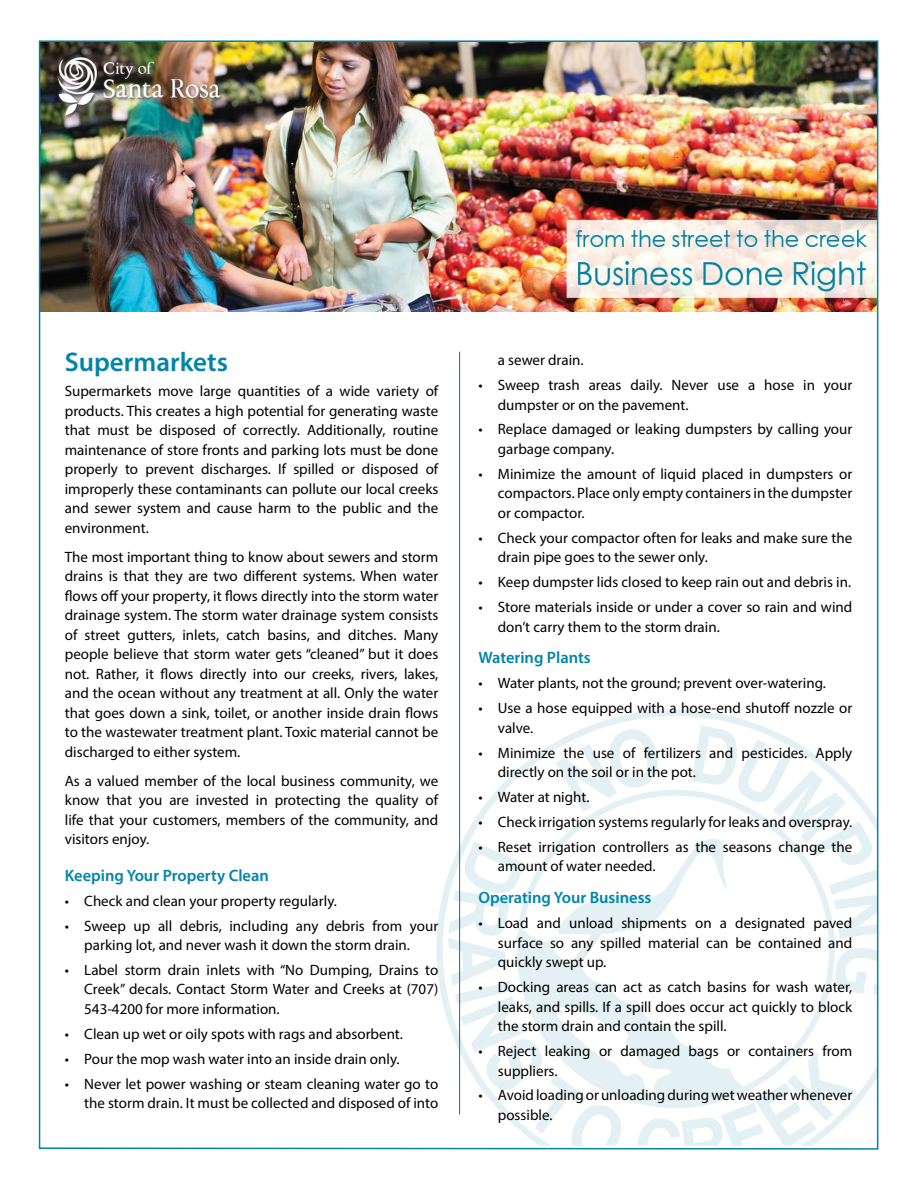
<style>
.page{position:relative;width:918px;height:1188px;background:#fff}
.page>*{position:absolute;margin:0;border:0;box-sizing:border-box;transform-origin:0 0}
.Heading{font:600 27px "Myriad Pro";color:#0084a8}
.Section_Title{font:600 16.5px "Myriad Pro";color:#0084a8}
.Regular_Paragraph{font:15px/19.5px "Myriad Pro";color:#000}
</style>
<div class="page">
<img style="left:38px;top:40px;width:841px;height:1110px">
<p class="Heading" style="left:65px;top:345px;width:165px">Supermarkets</p>
<p class="Regular_Paragraph" style="left:65px;top:381px;width:375px;text-align:justify">Supermarkets move large quantities of a wide variety of products. This creates a high potential for generating waste that must be disposed of correctly. Additionally, routine maintenance of store fronts and parking lots must be done properly to prevent discharges. If spilled or disposed of improperly these contaminants can pollute our local creeks and sewer system and cause harm to the public and the environment.</p>
<p class="Regular_Paragraph" style="left:65px;top:547px;width:375px;text-align:justify">The most important thing to know about sewers and storm drains is that they are two different systems. When water flows off your property, it flows directly into the storm water drainage system. The storm water drainage system consists of street gutters, inlets, catch basins, and ditches. Many people believe that storm water gets “cleaned” but it does not. Rather, it flows directly into our creeks, rivers, lakes, and the ocean without any treatment at all. Only the water that goes down a sink, toilet, or another inside drain flows to the wastewater treatment plant. Toxic material cannot be discharged to either system.</p>
<p class="Regular_Paragraph" style="left:65px;top:771px;width:375px;text-align:justify">As a valued member of the local business community, we know that you are invested in protecting the quality of life that your customers, members of the community, and visitors enjoy.</p>
<p class="Section_Title" style="left:65px;top:865px;width:206px">Keeping Your Property Clean</p>
<p class="Regular_Paragraph" style="left:65px;top:891px;width:274px">• Check and clean your property regularly.</p>
<p class="Regular_Paragraph" style="left:65px;top:915px;width:375px;text-align:center">• Sweep up all debris, including any debris from your parking lot, and never wash it down the storm drain.</p>
<p class="Regular_Paragraph" style="left:84px;top:960px;width:356px;text-align:justify;text-indent:-20px">• Label storm drain inlets with “No Dumping, Drains to Creek” decals. Contact Storm Water and Creeks at (707)<br>543-4200 for more information.</p>
<p class="Regular_Paragraph" style="left:65px;top:1024px;width:340px">• Clean up wet or oily spots with rags and absorbent.</p>
<p class="Regular_Paragraph" style="left:65px;top:1049px;width:336px">• Pour the mop wash water into an inside drain only.</p>
<p class="Regular_Paragraph" style="left:65px;top:1074px;width:375px;text-align:right">• Never let power washing or steam cleaning water go to the storm drain. It must be collected and disposed of into</p>
<p class="Regular_Paragraph" style="left:498px;top:350px;width:87px">a sewer drain.</p>
<p class="Regular_Paragraph" style="left:498px;top:375px;width:356px;text-indent:-20px">• Sweep trash areas daily. Never use a hose in your dumpster or on the pavement.</p>
<p class="Regular_Paragraph" style="left:498px;top:419px;width:356px;text-indent:-20px">• Replace damaged or leaking dumpsters by calling your garbage company.</p>
<p class="Regular_Paragraph" style="left:498px;top:464px;width:356px;text-align:justify;text-indent:-20px">• Minimize the amount of liquid placed in dumpsters or compactors. Place only empty containers in the dumpster or compactor.</p>
<p class="Regular_Paragraph" style="left:498px;top:528px;width:356px;text-indent:-20px">• Check your compactor often for leaks and make sure the drain pipe goes to the sewer only.</p>
<p class="Regular_Paragraph" style="left:478px;top:572px;width:374px">• Keep dumpster lids closed to keep rain out and debris in.</p>
<p class="Regular_Paragraph" style="left:498px;top:597px;width:356px;text-indent:-20px">• Store materials inside or under a cover so rain and wind don’t carry them to the storm drain.</p>
<p class="Section_Title" style="left:478px;top:647px;width:114px">Watering Plants</p>
<p class="Regular_Paragraph" style="left:478px;top:673px;width:349px">• Water plants, not the ground; prevent over-watering.</p>
<p class="Regular_Paragraph" style="left:498px;top:698px;width:356px;text-indent:-20px">• Use a hose equipped with a hose-end shutoff nozzle or valve.</p>
<p class="Regular_Paragraph" style="left:498px;top:743px;width:356px;text-indent:-20px">• Minimize the use of fertilizers and pesticides. Apply directly on the soil or in the pot.</p>
<p class="Regular_Paragraph" style="left:478px;top:787px;width:113px">• Water at night.</p>
<p class="Regular_Paragraph" style="left:478px;top:812px;width:375px">• Check irrigation systems regularly for leaks and overspray.</p>
<p class="Regular_Paragraph" style="left:498px;top:837px;width:356px;text-indent:-20px">• Reset irrigation controllers as the seasons change the amount of water needed.</p>
<p class="Section_Title" style="left:478px;top:887px;width:175px">Operating Your Business</p>
<p class="Regular_Paragraph" style="left:498px;top:913px;width:356px;text-align:justify;text-indent:-20px">• Load and unload shipments on a designated paved surface so any spilled material can be contained and quickly swept up.</p>
<p class="Regular_Paragraph" style="left:498px;top:977px;width:356px;text-align:justify;text-indent:-20px">• Docking areas can act as catch basins for wash water, leaks, and spills. If a spill does occur act quickly to block the storm drain and contain the spill.</p>
<p class="Regular_Paragraph" style="left:498px;top:1041px;width:356px;text-indent:-20px">• Reject leaking or damaged bags or containers from suppliers.</p>
<p class="Regular_Paragraph" style="left:498px;top:1085px;width:356px;text-indent:-20px">• Avoid loading or unloading during wet weather whenever possible.</p>
</div>
